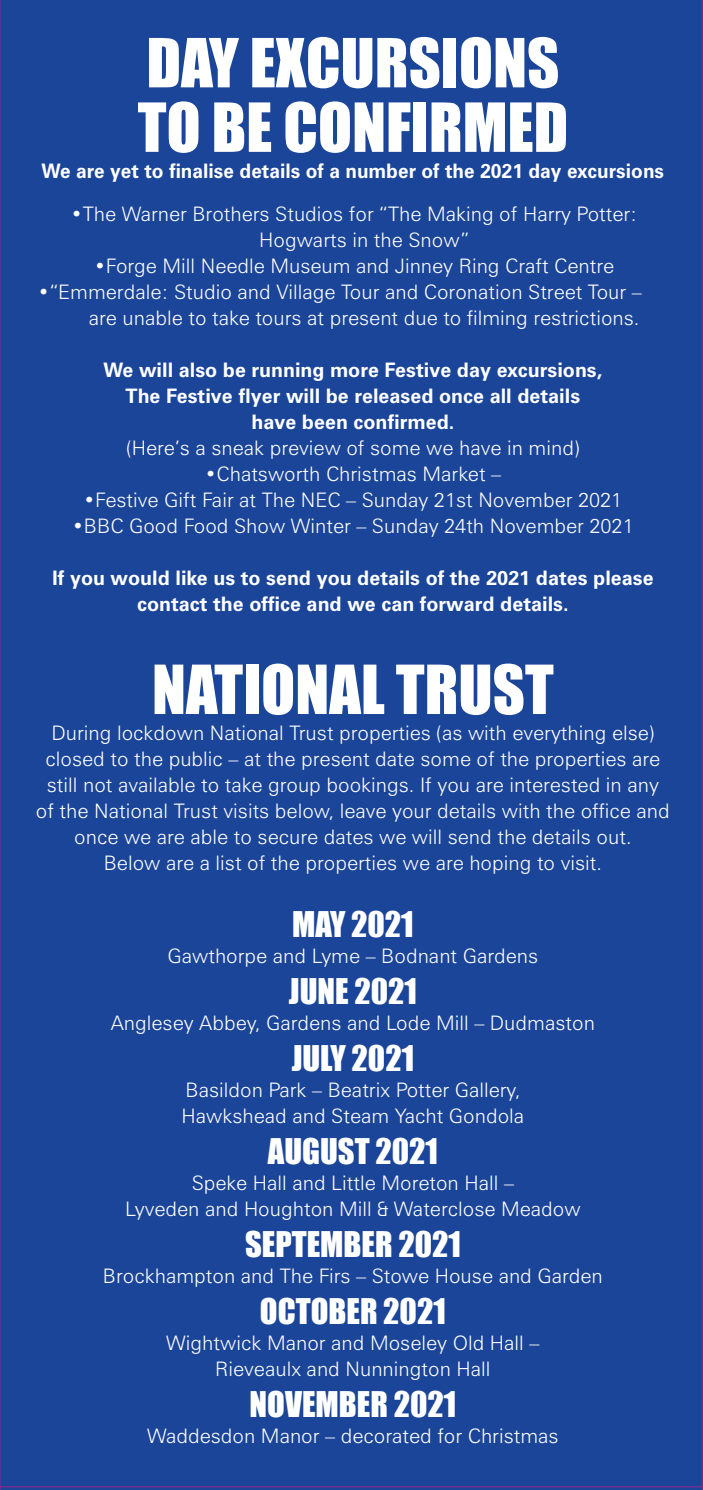
<style>
.page{position:relative;width:703px;height:1490px;background:#fff}
.page>*{position:absolute;margin:0;border:0;box-sizing:border-box;transform-origin:0 0}
.t1{font:62.5px/64.5px "Impact";color:#fff}
.t2{font:32.5px "Impact";color:#fff}
.t3{font:300 20px/26px "Zurich BT";color:#fff;text-align:center}
.t4{font:700 20px/26px "Zurich BT";color:#fff;text-align:center}
</style>
<div class="page">
<div style="left:0;top:0;width:702px;height:1490px;background:#1b4599"></div>
<h1 class="t1" style="left:137px;top:29px;width:432px">DAY EXCURSIONS<br>TO BE CONFIRMED</h1>
<p class="t4" style="left:42px;top:158px;width:623px">We are yet to finalise details of a number of the 2021 day excursions</p>
<p class="t3" style="left:259px;top:201px;width:379px;text-align:left;text-indent:-188px">•The Warner Brothers Studios for “The Making of Harry Potter:<br>Hogwarts in the Snow”</p>
<p class="t3" style="left:94px;top:253px;width:521px">•Forge Mill Needle Museum and Jinney Ring Craft Centre</p>
<p class="t3" style="left:38px;top:279px;width:605px;text-align:right">•“Emmerdale: Studio and Village Tour and Coronation Street Tour – are unable to take tours at present due to filming restrictions.</p>
<p class="t4" style="left:103px;top:357px;width:500px">We will also be running more Festive day excursions,<br>The Festive flyer will be released once all details have been confirmed.</p>
<p class="t3" style="left:126px;top:435px;width:454px">(Here’s a sneak preview of some we have in mind)</p>
<p class="t3" style="left:204px;top:461px;width:298px">•Chatsworth Christmas Market –</p>
<p class="t3" style="left:83px;top:487px;width:540px">•Festive Gift Fair at The NEC – Sunday 21st November 2021</p>
<p class="t3" style="left:72px;top:513px;width:562px">•BBC Good Food Show Winter – Sunday 24th November 2021</p>
<p class="t4" style="left:52px;top:565px;width:602px">If you would like us to send you details of the 2021 dates please contact the office and we can forward details.</p>
<h1 class="t1" style="left:152px;top:655px;width:403px">NATIONAL TRUST</h1>
<p class="t3" style="left:36px;top:720px;width:635px">During lockdown National Trust properties (as with everything else) closed to the public – at the present date some of the properties are still not available to take group bookings. If you are interested in any of the National Trust visits below, leave your details with the office and once we are able to secure dates we will send the details out.<br>Below are a list of the properties we are hoping to visit.</p>
<h2 class="t2" style="left:292px;top:899px;width:123px">MAY 2021</h2>
<p class="t3" style="left:167px;top:943px;width:372px">Gawthorpe and Lyme – Bodnant Gardens</p>
<h2 class="t2" style="left:289px;top:966px;width:129px">JUNE 2021</h2>
<p class="t3" style="left:111px;top:1010px;width:485px">Anglesey Abbey, Gardens and Lode Mill – Dudmaston</p>
<h2 class="t2" style="left:291px;top:1033px;width:124px">JULY 2021</h2>
<p class="t3" style="left:181px;top:1077px;width:344px;text-align:left">Basildon Park – Beatrix Potter Gallery,<br>Hawkshead and Steam Yacht Gondola</p>
<h2 class="t2" style="left:267px;top:1126px;width:171px">AUGUST 2021</h2>
<p class="t3" style="left:125px;top:1170px;width:456px">Speke Hall and Little Moreton Hall –<br>Lyveden and Houghton Mill &amp; Waterclose Meadow</p>
<h2 class="t2" style="left:245px;top:1219px;width:217px">SEPTEMBER 2021</h2>
<p class="t3" style="left:103px;top:1263px;width:501px">Brockhampton and The Firs – Stowe House and Garden</p>
<h2 class="t2" style="left:260px;top:1286px;width:187px">OCTOBER 2021</h2>
<p class="t3" style="left:166px;top:1330px;width:374px">Wightwick Manor and Moseley Old Hall –<br>Rieveaulx and Nunnington Hall</p>
<h2 class="t2" style="left:249px;top:1379px;width:208px">NOVEMBER 2021</h2>
<p class="t3" style="left:147px;top:1423px;width:413px">Waddesdon Manor – decorated for Christmas</p>
</div>
